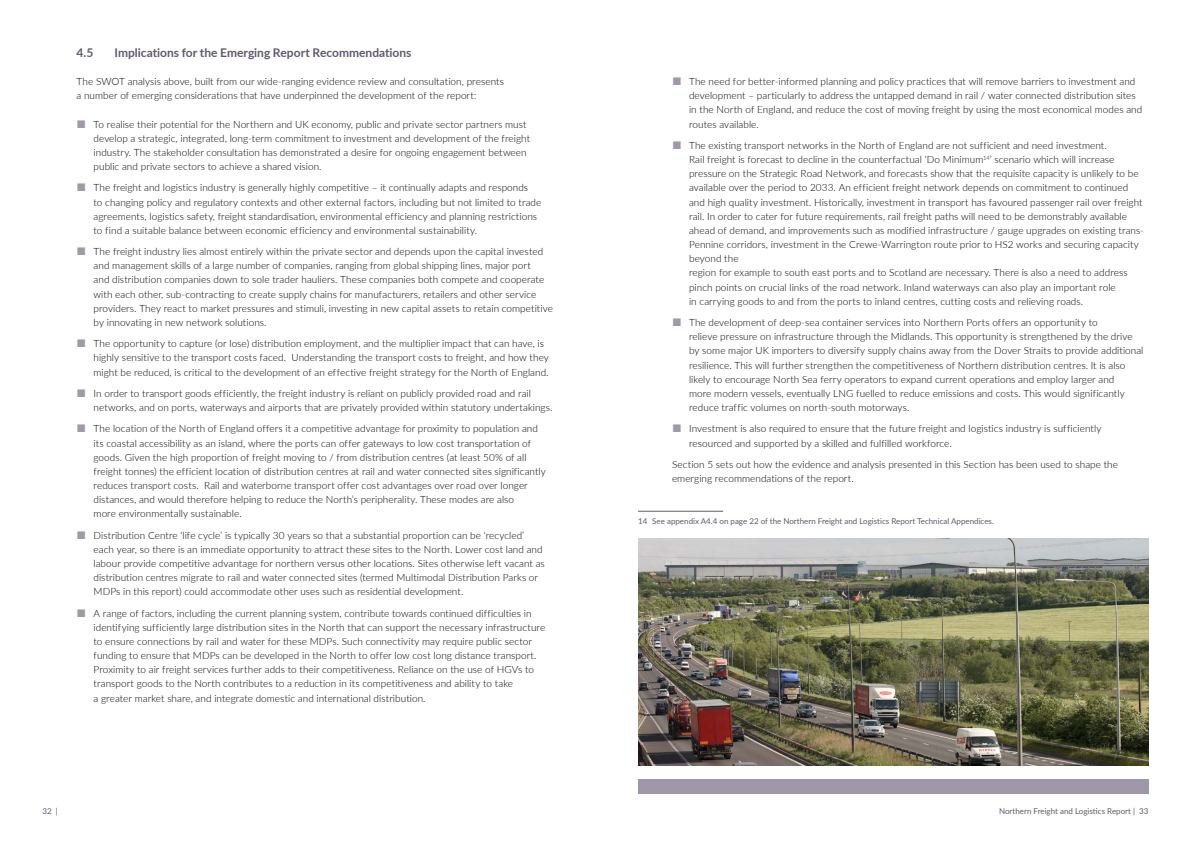
<style>
.page{position:relative;width:1191px;height:842px;background:#fff}
.page>*{position:absolute;margin:0;border:0;box-sizing:border-box;transform-origin:0 0}
.t1{font:700 12px "Lato";color:#615872}
.t2{font:300 10px/14.2px "Lato";letter-spacing:.005em;color:#000}
.t3{font:8px "Lato";color:#615872}
.s1{color:#a199a9}
</style>
<div class="page">
<hr style="left:638px;top:511px;width:85px;height:1px;background:#615872">
<img style="left:638px;top:539px;width:510px;height:226px">
<div style="left:638px;top:780px;width:510px;height:14px;background:#a098a9"></div>
<p class="t1" style="left:77px;top:43px;width:18px">4.5</p>
<p class="t1" style="left:115px;top:43px;width:298px">Implications for the Emerging Report Recommendations</p>
<p class="t2" style="left:77px;top:74px;width:429px">The SWOT analysis above, built from our wide-ranging evidence review and consultation, presents a number of emerging considerations that have underpinned the development of the report:</p>
<p class="t2" style="left:94px;top:117px;width:438px;text-indent:-17px"><span class="s1">■</span> To realise their potential for the Northern and UK economy, public and private sector partners must develop a strategic, integrated, long-term commitment to investment and development of the freight industry. The stakeholder consultation has demonstrated a desire for ongoing engagement between public and private sectors to achieve a shared vision.</p>
<p class="t2" style="left:94px;top:180px;width:449px;text-indent:-17px"><span class="s1">■</span> The freight and logistics industry is generally highly competitive – it continually adapts and responds<br>to changing policy and regulatory contexts and other external factors, including but not limited to trade agreements, logistics safety, freight standardisation, environmental efficiency and planning restrictions to find a suitable balance between economic efficiency and environmental sustainability.</p>
<p class="t2" style="left:94px;top:244px;width:461px;text-indent:-17px"><span class="s1">■</span> The freight industry lies almost entirely within the private sector and depends upon the capital invested and management skills of a large number of companies, ranging from global shipping lines, major port<br>and distribution companies down to sole trader hauliers. These companies both compete and cooperate with each other, sub-contracting to create supply chains for manufacturers, retailers and other service providers. They react to market pressures and stimuli, investing in new capital assets to retain competitive by innovating in new network solutions.</p>
<p class="t2" style="left:94px;top:336px;width:457px;text-indent:-17px"><span class="s1">■</span> The opportunity to capture (or lose) distribution employment, and the multiplier impact that can have, is highly sensitive to the transport costs faced. Understanding the transport costs to freight, and how they might be reduced, is critical to the development of an effective freight strategy for the North of England.</p>
<p class="t2" style="left:94px;top:386px;width:460px;text-indent:-17px"><span class="s1">■</span> In order to transport goods efficiently, the freight industry is reliant on publicly provided road and rail networks, and on ports, waterways and airports that are privately provided within statutory undertakings.</p>
<p class="t2" style="left:94px;top:421px;width:454px;text-indent:-17px"><span class="s1">■</span> The location of the North of England offers it a competitive advantage for proximity to population and its coastal accessibility as an island, where the ports can offer gateways to low cost transportation of goods. Given the high proportion of freight moving to / from distribution centres (at least 50% of all freight tonnes) the efficient location of distribution centres at rail and water connected sites significantly reduces transport costs. Rail and waterborne transport offer cost advantages over road over longer distances, and would therefore helping to reduce the North’s peripherality. These modes are also<br>more environmentally sustainable.</p>
<p class="t2" style="left:94px;top:528px;width:453px;text-indent:-17px"><span class="s1">■</span> Distribution Centre ‘life cycle’ is typically 30 years so that a substantial proportion can be ‘recycled’ each year, so there is an immediate opportunity to attract these sites to the North. Lower cost land and labour provide competitive advantage for northern versus other locations. Sites otherwise left vacant as distribution centres migrate to rail and water connected sites (termed Multimodal Distribution Parks or MDPs in this report) could accommodate other uses such as residential development.</p>
<p class="t2" style="left:94px;top:605px;width:453px;text-indent:-17px"><span class="s1">■</span> A range of factors, including the current planning system, contribute towards continued difficulties in identifying sufficiently large distribution sites in the North that can support the necessary infrastructure to ensure connections by rail and water for these MDPs. Such connectivity may require public sector funding to ensure that MDPs can be developed in the North to offer low cost long distance transport.<br>Proximity to air freight services further adds to their competitiveness. Reliance on the use of HGVs to transport goods to the North contributes to a reduction in its competitiveness and ability to take<br>a greater market share, and integrate domestic and international distribution.</p>
<p class="t2" style="left:689px;top:74px;width:455px;text-indent:-17px"><span class="s1">■</span> The need for better-informed planning and policy practices that will remove barriers to investment and development – particularly to address the untapped demand in rail / water connected distribution sites in the North of England, and reduce the cost of moving freight by using the most economical modes and routes available.</p>
<p class="t2" style="left:689px;top:138px;width:456px;text-indent:-17px"><span class="s1">■</span> The existing transport networks in the North of England are not sufficient and need investment.<br>Rail freight is forecast to decline in the counterfactual ‘Do Minimum<sup>14</sup>’ scenario which will increase pressure on the Strategic Road Network, and forecasts show that the requisite capacity is unlikely to be available over the period to 2033. An efficient freight network depends on commitment to continued and high quality investment. Historically, investment in transport has favoured passenger rail over freight rail. In order to cater for future requirements, rail freight paths will need to be demonstrably available ahead of demand, and improvements such as modified infrastructure / gauge upgrades on existing trans-Pennine corridors, investment in the Crewe-Warrington route prior to HS2 works and securing capacity beyond the<br>region for example to south east ports and to Scotland are necessary. There is also a need to address pinch points on crucial links of the road network. Inland waterways can also play an important role<br>in carrying goods to and from the ports to inland centres, cutting costs and relieving roads.</p>
<p class="t2" style="left:689px;top:315px;width:456px;text-indent:-17px"><span class="s1">■</span> The development of deep-sea container services into Northern Ports offers an opportunity to<br>relieve pressure on infrastructure through the Midlands. This opportunity is strengthened by the drive by some major UK importers to diversify supply chains away from the Dover Straits to provide additional resilience. This will further strengthen the competitiveness of Northern distribution centres. It is also likely to encourage North Sea ferry operators to expand current operations and employ larger and<br>more modern vessels, eventually LNG fuelled to reduce emissions and costs. This would significantly reduce traffic volumes on north-south motorways.</p>
<p class="t2" style="left:689px;top:421px;width:414px;text-indent:-17px"><span class="s1">■</span> Investment is also required to ensure that the future freight and logistics industry is sufficiently resourced and supported by a skilled and fulfilled workforce.</p>
<p class="t2" style="left:672px;top:457px;width:447px">Section 5 sets out how the evidence and analysis presented in this Section has been used to shape the emerging recommendations of the report.</p>
<p class="t3" style="left:638px;top:516px;width:357px">14 See appendix A4.4 on page 22 of the Northern Freight and Logistics Report Technical Appendices.</p>
<p class="t3" style="left:43px;top:805px;width:17px">32 |</p>
<p class="t3" style="left:999px;top:805px;width:151px">Northern Freight and Logistics Report | 33</p>
</div>
